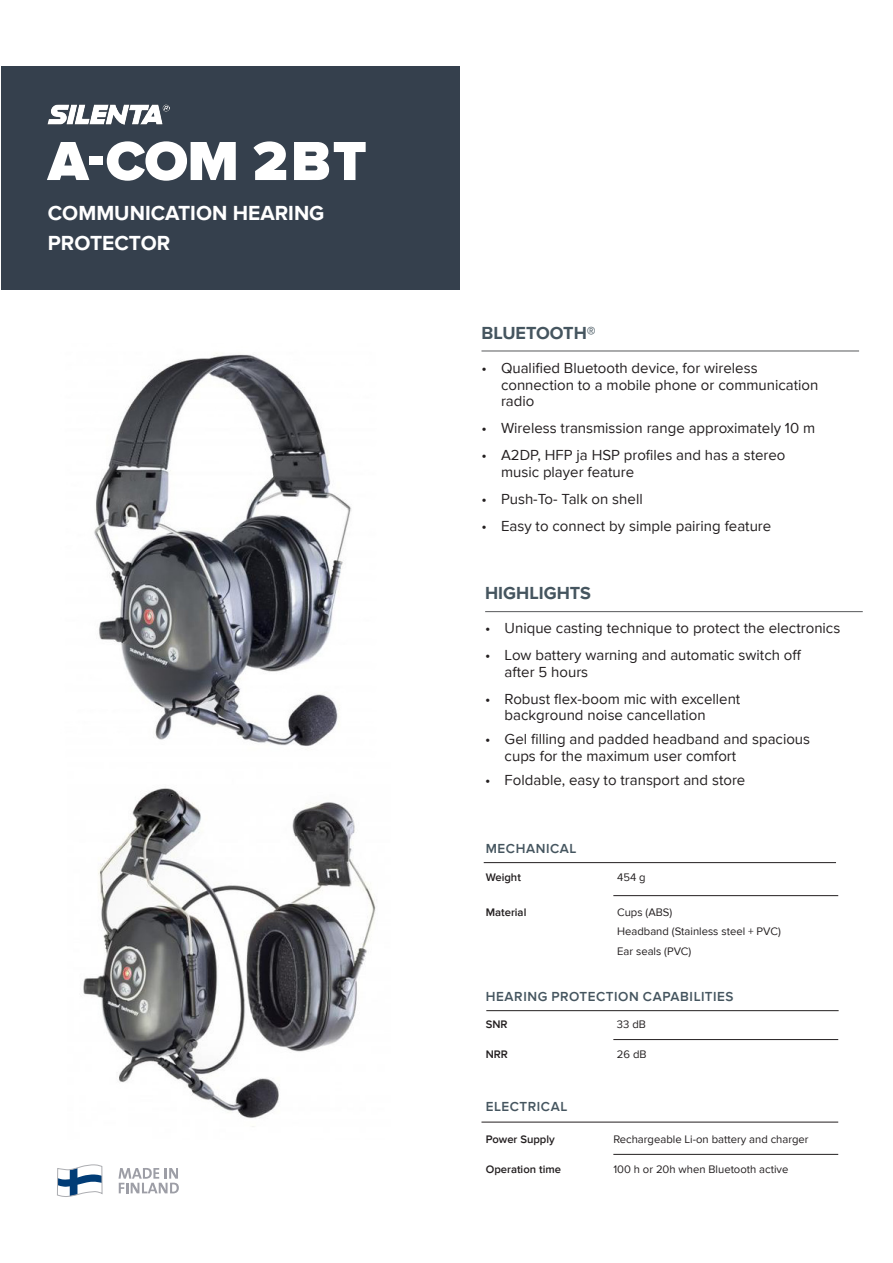
<style>
.page{position:relative;width:893px;height:1263px;background:#fff}
.page>*{position:absolute;margin:0;border:0;box-sizing:border-box;transform-origin:0 0}
.Header_-_white{font:900 57px "Proxima Nova";letter-spacing:.015em;color:#fff}
.t1{font:700 21px/30px "Proxima Nova";color:#fff}
.t2{font:700 18px "Proxima Nova";color:#45555f}
.t3{font:15px/16.5px "Proxima Nova";color:#231f20}
.Sub-sub-head_-_gray{font:600 13.5px "Proxima Nova";letter-spacing:.04em;color:#45555f}
.t4{font:11.25px "Proxima Nova";color:#231f20}
.t5{font:600 11.25px "Proxima Nova";color:#231f20}
</style>
<div class="page">
<div style="left:1px;top:66px;width:459px;height:223px;background:#35404d"></div>
<img style="left:94px;top:353px;width:258px;height:393px">
<hr style="left:485px;top:611px;width:378px;height:1px;background:#57585a">
<hr style="left:481px;top:351px;width:378px;height:1px;background:#57585a">
<img style="left:83px;top:788px;width:293px;height:339px">
<hr style="left:486px;top:1010px;width:353px;height:1px;background:#231f20">
<hr style="left:613px;top:1039px;width:225px;height:1px;background:#231f20">
<hr style="left:613px;top:895px;width:225px;height:1px;background:#231f20">
<hr style="left:481px;top:1122px;width:357px;height:1px;background:#231f20">
<hr style="left:484px;top:862px;width:352px;height:1px;background:#231f20">
<hr style="left:613px;top:1154px;width:225px;height:1px;background:#231f20">
<svg style="left:118px;top:1168px;width:61px;height:25px"></svg>
<svg style="left:57px;top:1058px;width:45px;height:139px"></svg>
<img style="left:48px;top:104px;width:122px;height:21px">
<p class="Header_-_white" style="left:48px;top:128px;width:320px">A-COM 2BT</p>
<p class="t1" style="left:48px;top:199px;width:278px">COMMUNICATION HEARING<br>PROTECTOR</p>
<p class="t2" style="left:481px;top:322px;width:116px">BLUETOOTH®</p>
<p class="t3" style="left:501px;top:360px;width:319px;text-indent:-20px">• Qualified Bluetooth device, for wireless connection to a mobile phone or communication</p>
<p class="t3" style="left:501px;top:393px;width:35px">radio</p>
<p class="t3" style="left:481px;top:420px;width:335px">• Wireless transmission range approximately 10 m</p>
<p class="t3" style="left:501px;top:447px;width:286px;text-indent:-20px">• A2DP, HFP ja HSP profiles and has a stereo music player feature</p>
<p class="t3" style="left:481px;top:491px;width:163px">• Push-To- Talk on shell</p>
<p class="t3" style="left:481px;top:518px;width:291px">• Easy to connect by simple pairing feature</p>
<p class="t2" style="left:485px;top:582px;width:107px">HIGHLIGHTS</p>
<p class="t3" style="left:485px;top:620px;width:357px">• Unique casting technique to protect the electronics</p>
<p class="t3" style="left:505px;top:647px;width:298px;text-indent:-20px">• Low battery warning and automatic switch off after 5 hours</p>
<p class="t3" style="left:505px;top:691px;width:237px;text-indent:-20px">• Robust flex-boom mic with excellent background noise cancellation</p>
<p class="t3" style="left:505px;top:731px;width:307px;text-indent:-20px">• Gel filling and padded headband and spacious cups for the maximum user comfort</p>
<p class="t3" style="left:485px;top:772px;width:262px">• Foldable, easy to transport and store</p>
<p class="Sub-sub-head_-_gray" style="left:486px;top:840px;width:92px">MECHANICAL</p>
<p class="t5" style="left:486px;top:871px;width:37px">Weight</p>
<p class="t5" style="left:486px;top:905px;width:42px">Material</p>
<p class="t4" style="left:617px;top:871px;width:30px">454 g</p>
<p class="t4" style="left:617px;top:905px;width:57px">Cups (ABS)</p>
<p class="t4" style="left:617px;top:925px;width:165px">Headband (Stainless steel + PVC)</p>
<p class="t4" style="left:617px;top:944px;width:76px">Ear seals (PVC)</p>
<p class="Sub-sub-head_-_gray" style="left:486px;top:989px;width:249px">HEARING PROTECTION CAPABILITIES</p>
<p class="t4" style="left:617px;top:1018px;width:30px">33 dB</p>
<p class="t5" style="left:486px;top:1048px;width:24px">NRR</p>
<p class="t4" style="left:617px;top:1048px;width:31px">26 dB</p>
<p class="t5" style="left:486px;top:1018px;width:23px">SNR</p>
<p class="Sub-sub-head_-_gray" style="left:486px;top:1099px;width:83px">ELECTRICAL</p>
<p class="t5" style="left:486px;top:1133px;width:71px">Power Supply</p>
<p class="t5" style="left:486px;top:1163px;width:77px">Operation time</p>
<p class="t4" style="left:613px;top:1133px;width:197px">Rechargeable Li-on battery and charger</p>
<p class="t4" style="left:613px;top:1163px;width:177px">100 h or 20h when Bluetooth active</p>
</div>
